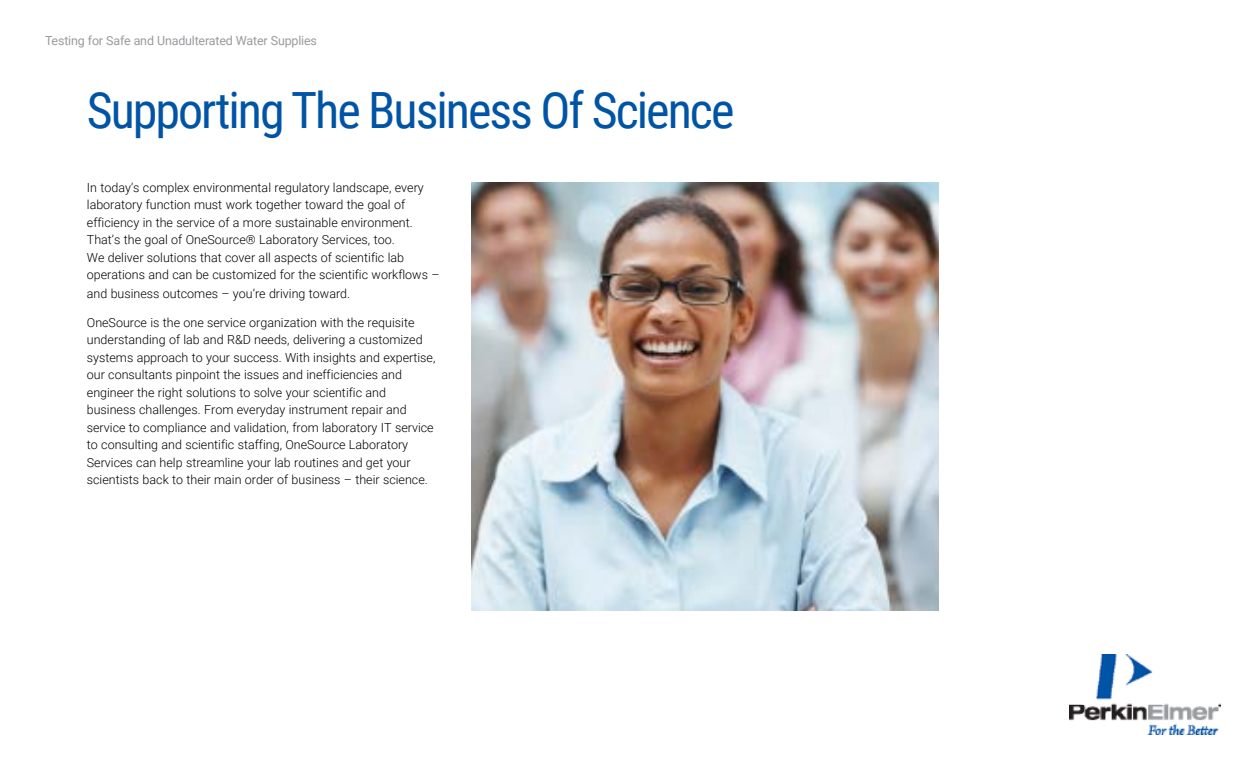
<style>
.page{position:relative;width:1260px;height:765px;background:#fff}
.page>*{position:absolute;margin:0;border:0;box-sizing:border-box;transform-origin:0 0}
.t1{font:50px "Roboto Condensed";letter-spacing:-.04em;color:#0054a6}
.t2{font:300 12.5px/17.5px "Roboto";color:#000}
.t3{font:12.5px "Roboto";letter-spacing:-.015em;color:#999b9e}
</style>
<div class="page">
<img style="left:1070px;top:654px;width:151px;height:80px">
<img style="left:472px;top:182px;width:467px;height:428px">
<p class="t3" style="left:45px;top:32px;width:273px">Testing for Safe and Unadulterated Water Supplies</p>
<h1 class="t1" style="left:87px;top:75px;width:649px">Supporting The Business Of Science</h1>
<p class="t2" style="left:87px;top:178px;width:354px">In today’s complex environmental regulatory landscape, every laboratory function must work together toward the goal of efficiency in the service of a more sustainable environment.<br>That’s the goal of OneSource® Laboratory Services, too.<br>We deliver solutions that cover all aspects of scientific lab operations and can be customized for the scientific workflows –</p>
<p class="t2" style="left:87px;top:284px;width:265px">and business outcomes – you’re driving toward.</p>
<p class="t2" style="left:87px;top:313px;width:350px">OneSource is the one service organization with the requisite understanding of lab and R&amp;D needs, delivering a customized systems approach to your success. With insights and expertise, our consultants pinpoint the issues and inefficiencies and engineer the right solutions to solve your scientific and business challenges. From everyday instrument repair and service to compliance and validation, from laboratory IT service to consulting and scientific staffing, OneSource Laboratory Services can help streamline your lab routines and get your scientists back to their main order of business – their science.</p>
</div>
